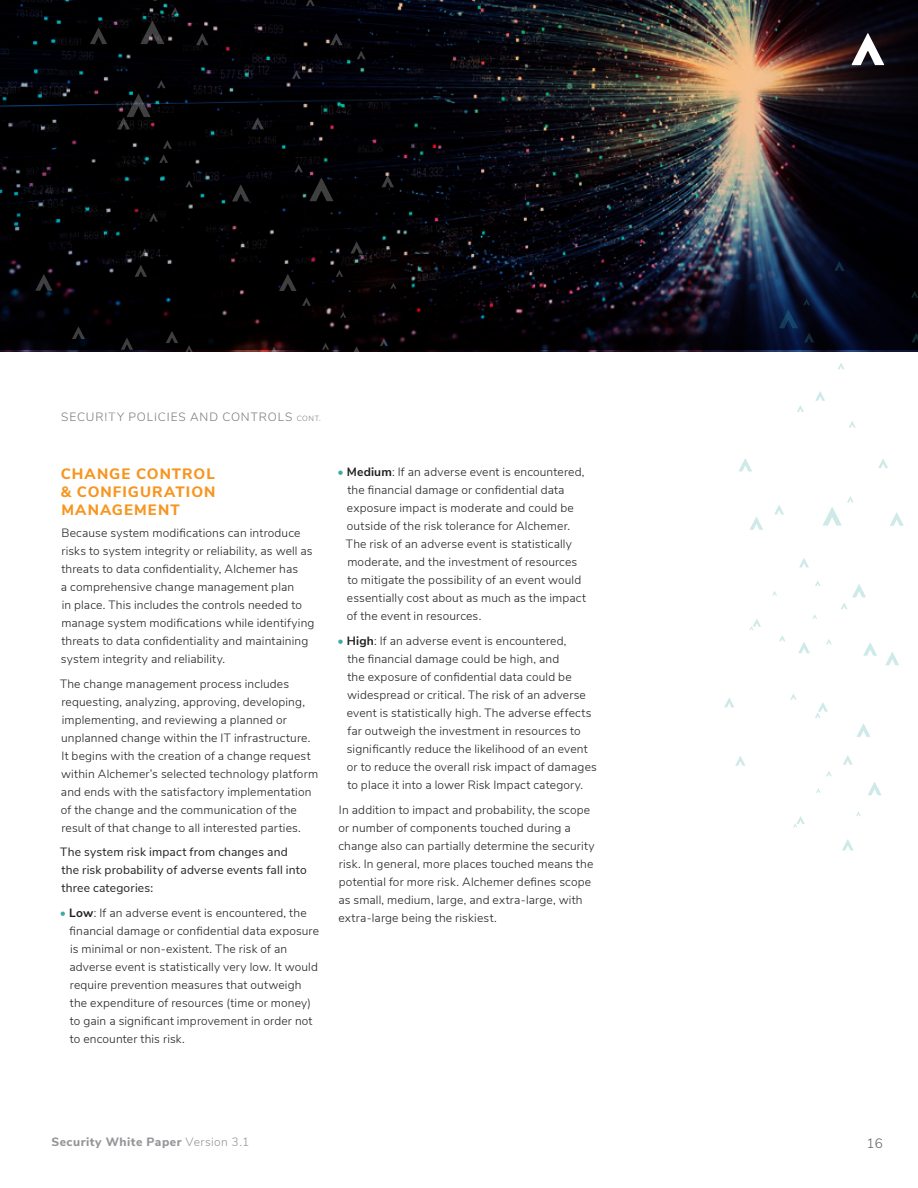
<style>
.page{position:relative;width:918px;height:1188px;background:#fff}
.page>*{position:absolute;margin:0;border:0;box-sizing:border-box;transform-origin:0 0}
._3__List_Heading{font:800 15px/18px "Nunito Sans";letter-spacing:.065em;color:#f7951f;text-align:justify}
.t1{font:300 13.5px "Nunito Sans";color:#636366}
.body{font:300 12px/18px "Nunito Sans";letter-spacing:.015em;color:#231f20}
.body-2{font:12px/18px "Nunito Sans";letter-spacing:.015em;color:#231f20}
.subhead_blue_large{font:300 12px "Nunito Sans";letter-spacing:.075em;color:#76787b}
.t2{font:800 12px "Nunito Sans";letter-spacing:.045em;color:#939598}
.s1{font-size:7.5px}
.s2{color:#3caaa5}
.s3{font-weight:700}
.s4{font-weight:300}
</style>
<div class="page">
<img style="left:0;top:0;width:918px;height:350px">
<svg style="left:232px;top:185px;width:17px;height:16px"></svg>
<svg style="left:141px;top:249px;width:8px;height:7px"></svg>
<svg style="left:90px;top:28px;width:17px;height:16px"></svg>
<svg style="left:349px;top:346px;width:15px;height:6px"></svg>
<svg style="left:357px;top:51px;width:9px;height:8px"></svg>
<svg style="left:382px;top:175px;width:12px;height:12px"></svg>
<svg style="left:186px;top:180px;width:7px;height:7px"></svg>
<svg style="left:186px;top:345px;width:7px;height:7px"></svg>
<svg style="left:350px;top:242px;width:13px;height:12px"></svg>
<svg style="left:390px;top:283px;width:6px;height:6px"></svg>
<svg style="left:72px;top:327px;width:13px;height:12px"></svg>
<svg style="left:340px;top:312px;width:6px;height:6px"></svg>
<svg style="left:35px;top:274px;width:17px;height:17px"></svg>
<svg style="left:252px;top:117px;width:12px;height:12px"></svg>
<svg style="left:295px;top:164px;width:8px;height:8px"></svg>
<svg style="left:159px;top:155px;width:9px;height:8px"></svg>
<svg style="left:302px;top:297px;width:9px;height:9px"></svg>
<svg style="left:309px;top:178px;width:24px;height:23px"></svg>
<svg style="left:265px;top:347px;width:18px;height:5px"></svg>
<svg style="left:196px;top:33px;width:12px;height:12px"></svg>
<svg style="left:157px;top:80px;width:8px;height:8px"></svg>
<svg style="left:330px;top:33px;width:13px;height:12px"></svg>
<svg style="left:292px;top:70px;width:9px;height:9px"></svg>
<svg style="left:149px;top:213px;width:9px;height:9px"></svg>
<svg style="left:117px;top:94px;width:34px;height:35px"></svg>
<svg style="left:121px;top:338px;width:12px;height:12px"></svg>
<svg style="left:322px;top:343px;width:7px;height:7px"></svg>
<svg style="left:279px;top:274px;width:18px;height:17px"></svg>
<svg style="left:380px;top:338px;width:8px;height:8px"></svg>
<svg style="left:171px;top:7px;width:8px;height:8px"></svg>
<svg style="left:306px;top:0;width:9px;height:6px"></svg>
<svg style="left:163px;top:140px;width:9px;height:9px"></svg>
<svg style="left:140px;top:21px;width:24px;height:23px"></svg>
<svg style="left:135px;top:265px;width:12px;height:12px"></svg>
<svg style="left:336px;top:270px;width:7px;height:7px"></svg>
<svg style="left:166px;top:331px;width:12px;height:12px"></svg>
<svg style="left:885px;top:652px;width:14px;height:13px"></svg>
<svg style="left:890px;top:512px;width:14px;height:14px"></svg>
<svg style="left:834px;top:261px;width:10px;height:10px"></svg>
<svg style="left:798px;top:642px;width:12px;height:11px"></svg>
<svg style="left:749px;top:619px;width:12px;height:11px"></svg>
<svg style="left:911px;top:291px;width:7px;height:7px"></svg>
<svg style="left:797px;top:405px;width:7px;height:7px"></svg>
<svg style="left:774px;top:505px;width:10px;height:9px"></svg>
<svg style="left:799px;top:558px;width:10px;height:9px"></svg>
<svg style="left:772px;top:591px;width:5px;height:5px"></svg>
<svg style="left:812px;top:614px;width:5px;height:5px"></svg>
<svg style="left:878px;top:459px;width:10px;height:9px"></svg>
<svg style="left:842px;top:839px;width:12px;height:12px"></svg>
<svg style="left:793px;top:816px;width:12px;height:11px"></svg>
<svg style="left:841px;top:603px;width:7px;height:6px"></svg>
<svg style="left:823px;top:496px;width:31px;height:30px"></svg>
<svg style="left:843px;top:755px;width:10px;height:10px"></svg>
<svg style="left:816px;top:788px;width:5px;height:5px"></svg>
<svg style="left:868px;top:782px;width:14px;height:13px"></svg>
<svg style="left:863px;top:642px;width:14px;height:14px"></svg>
<svg style="left:790px;top:694px;width:7px;height:6px"></svg>
<svg style="left:750px;top:517px;width:13px;height:13px"></svg>
<svg style="left:815px;top:391px;width:10px;height:10px"></svg>
<svg style="left:849px;top:421px;width:7px;height:7px"></svg>
<svg style="left:826px;top:639px;width:6px;height:5px"></svg>
<svg style="left:826px;top:771px;width:6px;height:5px"></svg>
<svg style="left:735px;top:756px;width:10px;height:10px"></svg>
<svg style="left:857px;top:723px;width:13px;height:14px"></svg>
<svg style="left:852px;top:584px;width:14px;height:13px"></svg>
<svg style="left:779px;top:635px;width:6px;height:6px"></svg>
<svg style="left:739px;top:458px;width:13px;height:14px"></svg>
<svg style="left:911px;top:333px;width:7px;height:9px"></svg>
<svg style="left:779px;top:299px;width:35px;height:43px;background:#091836"></svg>
<svg style="left:838px;top:363px;width:6px;height:6px"></svg>
<svg style="left:815px;top:581px;width:6px;height:5px"></svg>
<svg style="left:815px;top:702px;width:13px;height:16px"></svg>
<svg style="left:724px;top:697px;width:10px;height:10px"></svg>
<svg style="left:851px;top:33px;width:41px;height:33px"></svg>
<p class="subhead_blue_large" style="left:61px;top:408px;width:261px">SECURITY POLICIES AND CONTROLS <span class="s1">CONT.</span></p>
<p class="_3__List_Heading" style="left:61px;top:464px;width:156px">CHANGE CONTROL &amp; CONFIGURATION MANAGEMENT</p>
<p class="body" style="left:61px;top:523px;width:255px">Because system modifications can introduce risks to system integrity or reliability, as well as threats to data confidentiality, Alchemer has<br>a comprehensive change management plan<br>in place. This includes the controls needed to manage system modifications while identifying threats to data confidentiality and maintaining system integrity and reliability.</p>
<p class="body" style="left:60px;top:674px;width:260px">The change management process includes requesting, analyzing, approving, developing, implementing, and reviewing a planned or unplanned change within the IT infrastructure.<br>It begins with the creation of a change request within Alchemer’s selected technology platform and ends with the satisfactory implementation of the change and the communication of the result of that change to all interested parties.</p>
<p class="body-2" style="left:60px;top:843px;width:248px">The system risk impact from changes and the risk probability of adverse events fall into three categories:</p>
<p class="body" style="left:69px;top:903px;width:251px;text-indent:-10px"><span class="s2">•</span> <span class="s3">Low</span>: If an adverse event is encountered, the financial damage or confidential data exposure is minimal or non-existent. The risk of an adverse event is statistically very low. It would require prevention measures that outweigh the expenditure of resources (time or money) to gain a significant improvement in order not to encounter this risk.</p>
<p class="body" style="left:346px;top:462px;width:242px;text-indent:-9px"><span class="s2">•</span> <span class="s3">Medium</span>: If an adverse event is encountered, the financial damage or confidential data exposure impact is moderate and could be outside of the risk tolerance for Alchemer.<br>The risk of an adverse event is statistically moderate, and the investment of resources to mitigate the possibility of an event would essentially cost about as much as the impact of the event in resources.</p>
<p class="body" style="left:347px;top:631px;width:252px;text-indent:-9px"><span class="s2">•</span> <span class="s3">High</span>: If an adverse event is encountered,<br>the financial damage could be high, and<br>the exposure of confidential data could be widespread or critical. The risk of an adverse event is statistically high. The adverse effects far outweigh the investment in resources to significantly reduce the likelihood of an event or to reduce the overall risk impact of damages to place it into a lower Risk Impact category.</p>
<p class="body" style="left:338px;top:800px;width:258px">In addition to impact and probability, the scope or number of components touched during a change also can partially determine the security risk. In general, more places touched means the potential for more risk. Alchemer defines scope as small, medium, large, and extra-large, with extra-large being the riskiest.</p>
<p class="t2" style="left:51px;top:1133px;width:200px">Security White Paper <span class="s4">Version 3.1</span></p>
<p class="t1" style="left:867px;top:1133px;width:18px">16</p>
</div>
